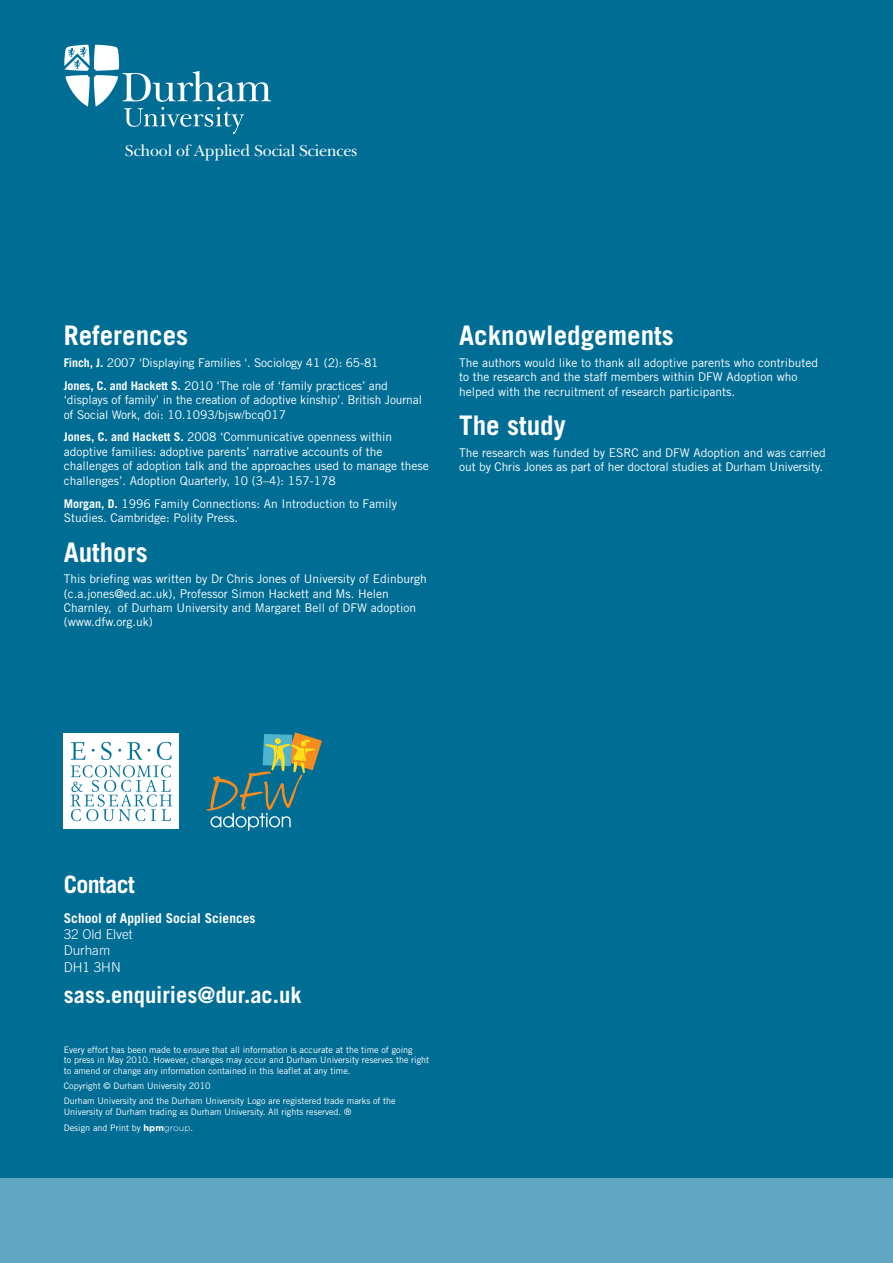
<style>
.page{position:relative;width:893px;height:1263px;background:#006d95}
.page>*{position:absolute;margin:0;border:0;box-sizing:border-box;transform-origin:0 0}
.t1{font:700 27px "Trade Gothic";color:#fff}
.t2{font:700 24px "Trade Gothic";letter-spacing:-.025em;color:#fff}
.t3{font:700 22.5px "Trade Gothic";color:#fff}
.t4{font:16.2px "Baskerville BT";letter-spacing:-.015em;color:#fff}
.t5{font:700 13.5px "Trade Gothic";color:#fff}
.t6{font:300 13.5px/16.2px "Trade Gothic";color:#fff}
.t7{font:12px/14.4px "Trade Gothic";color:#fff}
.t8{font:9px/10.8px "Trade Gothic";color:#fff}
.s1{font-weight:700}
.s2{font-family:"Gotham";font-weight:700}
.s3{font-family:"Gotham";font-weight:300}
</style>
<div class="page">
<svg style="left:64px;top:45px;width:207px;height:89px"></svg>
<svg style="left:206px;top:732px;width:116px;height:99px"></svg>
<img style="left:64px;top:733px;width:115px;height:96px">
<div style="left:0;top:1178px;width:893px;height:85px;background:#61a6c3"></div>
<h3 class="t4" style="left:125px;top:141px;width:234px">School of Applied Social Sciences</h3>
<h1 class="t1" style="left:64px;top:326px;width:126px">References</h1>
<p class="t7" style="left:64px;top:352px;width:326px;line-height:23px"><span class="s1">Finch, J.</span> 2007 'Displaying Families '. Sociology 41 (2): 65-81<br><span class="s1">Jones, C. and Hackett S.</span> 2010 ‘The role of ‘family practices’ and</p>
<p class="t7" style="left:64px;top:394px;width:360px">‘displays of family’ in the creation of adoptive kinship’. British Journal of Social Work, doi: 10.1093/bjsw/bcq017</p>
<p class="t7" style="left:64px;top:431px;width:366px"><span class="s1">Jones, C. and Hackett S.</span> 2008 ‘Communicative openness within adoptive families: adoptive parents’ narrative accounts of the challenges of adoption talk and the approaches used to manage these challenges’. Adoption Quarterly, 10 (3–4): 157-178</p>
<p class="t7" style="left:64px;top:497px;width:335px"><span class="s1">Morgan, D.</span> 1996 Family Connections: An Introduction to Family<br>Studies. Cambridge: Polity Press.</p>
<h1 class="t1" style="left:64px;top:542px;width:85px">Authors</h1>
<p class="t7" style="left:64px;top:573px;width:365px">This briefing was written by Dr Chris Jones of University of Edinburgh (c.a.jones@ed.ac.uk), Professor Simon Hackett and Ms. Helen Charnley, of Durham University and Margaret Bell of DFW adoption (www.dfw.org.uk)</p>
<h1 class="t1" style="left:459px;top:326px;width:216px">Acknowledgements</h1>
<p class="t7" style="left:459px;top:356px;width:360px">The authors would like to thank all adoptive parents who contributed to the research and the staff members within DFW Adoption who helped with the recruitment of research participants.</p>
<h1 class="t1" style="left:459px;top:416px;width:108px">The study</h1>
<p class="t7" style="left:459px;top:446px;width:368px">The research was funded by ESRC and DFW Adoption and was carried out by Chris Jones as part of her doctoral studies at Durham University.</p>
<h2 class="t2" style="left:64px;top:876px;width:73px">Contact</h2>
<p class="t5" style="left:64px;top:913px;width:193px">School of Applied Social Sciences</p>
<p class="t6" style="left:64px;top:927px;width:70px">32 Old Elvet<br>Durham<br>DH1 3HN</p>
<h3 class="t3" style="left:64px;top:987px;width:239px">sass.enquiries@dur.ac.uk</h3>
<p class="t8" style="left:64px;top:1045px;width:367px">Every effort has been made to ensure that all information is accurate at the time of going<br>to press in May 2010. However, changes may occur and Durham University reserves the right to amend or change any information contained in this leaflet at any time.</p>
<p class="t8" style="left:64px;top:1079px;width:333px;line-height:15px">Copyright © Durham University 2010<br>Durham University and the Durham University Logo are registered trade marks of the</p>
<p class="t8" style="left:64px;top:1105px;width:289px;line-height:15.8px">University of Durham trading as Durham University. All rights reserved. ®<br>Design and Print by <span class="s2">hpm</span><span class="s3">group</span>.</p>
</div>
